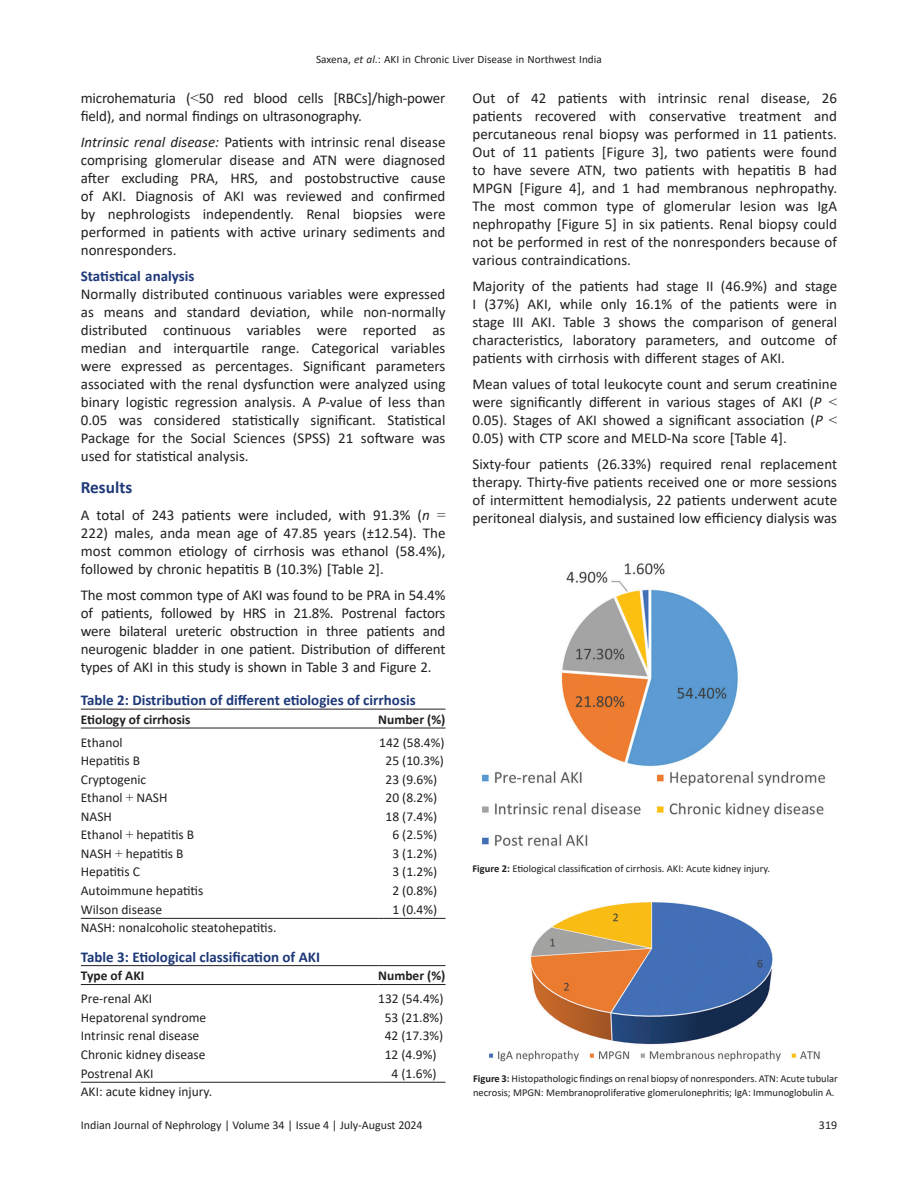
<style>
.page{position:relative;width:918px;height:1188px;background:#fff}
.page>*{position:absolute;margin:0;border:0;box-sizing:border-box;transform-origin:0 0}
.heading1{font:700 17.25px "Calibri";color:#1e3978}
.para{font:15px/18px "Calibri";letter-spacing:-.01em;color:#231f20;text-align:justify}
.para_last{font:15px/18px "Calibri";color:#231f20;text-align:justify}
.para_first_last{font:15px/18px "Calibri";color:#231f20;text-align:justify}
.para_first{font:15px/18px "Calibri";color:#231f20;text-align:justify}
.table_title{font:700 15px "Calibri";color:#1e3978}
.heading2{font:700 15px "Calibri";color:#1e3978}
.table_body{font:13.5px "Calibri";color:#231f20}
.table_footnote{font:13.5px "Calibri";color:#231f20}
.table_head{font:700 13.5px "Calibri";color:#231f20}
.t1{font:12px "Calibri";color:#231f20}
.t2{font:11.25px "Calibri";color:#231f20}
.float_figure_figure{font:10.5px/13.6px "Calibri";color:#231f20}
.s1{font-style:italic}
.s2{font-family:"Times New Roman"}
.s3{font-weight:700}
</style>
<div class="page">
<hr style="left:81px;top:918px;width:297px;height:1px;background:#231f20">
<hr style="left:378px;top:918px;width:68px;height:1px;background:#231f20">
<hr style="left:81px;top:709px;width:297px;height:1px;background:#231f20">
<hr style="left:378px;top:709px;width:68px;height:1px;background:#231f20">
<hr style="left:81px;top:728px;width:297px;height:1px;background:#231f20">
<hr style="left:378px;top:728px;width:68px;height:1px;background:#231f20">
<hr style="left:81px;top:1082px;width:297px;height:1px;background:#231f20">
<hr style="left:378px;top:1082px;width:68px;height:1px;background:#231f20">
<hr style="left:81px;top:965px;width:297px;height:1px;background:#231f20">
<hr style="left:378px;top:965px;width:68px;height:1px;background:#231f20">
<hr style="left:81px;top:984px;width:297px;height:1px;background:#231f20">
<hr style="left:378px;top:984px;width:68px;height:1px;background:#231f20">
<img style="left:483px;top:564px;width:343px;height:282px">
<img style="left:490px;top:903px;width:330px;height:159px">
<p class="t2" style="left:316px;top:51px;width:287px">Saxena, <span class="s1">et al</span>.: AKI in Chronic Liver Disease in Northwest India</p>
<p class="para" style="left:81px;top:89px;width:366px">microhematuria (<span class="s2">&lt;</span>50 red blood cells [RBCs]/high‑power field), and normal findings on ultrasonography.</p>
<p class="para_last" style="left:81px;top:132px;width:366px"><span class="s1">Intrinsic renal disease:</span> Patients with intrinsic renal disease comprising glomerular disease and ATN were diagnosed after excluding PRA, HRS, and postobstructive cause of AKI. Diagnosis of AKI was reviewed and confirmed by nephrologists independently. Renal biopsies were performed in patients with active urinary sediments and nonresponders.</p>
<p class="heading2" style="left:81px;top:265px;width:115px">Statistical analysis</p>
<p class="para_first_last" style="left:81px;top:285px;width:366px">Normally distributed continuous variables were expressed as means and standard deviation, while non‑normally distributed continuous variables were reported as median and interquartile range. Categorical variables were expressed as percentages. Significant parameters associated with the renal dysfunction were analyzed using binary logistic regression analysis. A <span class="s1">P</span>-value of less than 0.05 was considered statistically significant. Statistical Package for the Social Sciences (SPSS) 21 software was used for statistical analysis.</p>
<p class="heading1" style="left:81px;top:475px;width:53px">Results</p>
<p class="para_first" style="left:81px;top:505px;width:366px">A total of 243 patients were included, with 91.3% (<span class="s1">n</span> <span class="s2">= </span>222) males, anda mean age of 47.85 years (±12.54). The most common etiology of cirrhosis was ethanol (58.4%), followed by chronic hepatitis B (10.3%) [Table 2].</p>
<p class="para" style="left:81px;top:586px;width:366px">The most common type of AKI was found to be PRA in 54.4% of patients, followed by HRS in 21.8%. Postrenal factors were bilateral ureteric obstruction in three patients and neurogenic bladder in one patient. Distribution of different types of AKI in this study is shown in Table 3 and Figure 2.</p>
<p class="table_title" style="left:81px;top:689px;width:336px">Table 2: Distribution of different etiologies of cirrhosis</p>
<p class="table_head" style="left:81px;top:709px;width:111px">Etiology of cirrhosis</p>
<p class="table_head" style="left:378px;top:709px;width:69px">Number (%)</p>
<p class="table_body" style="left:81px;top:733px;width:43px">Ethanol</p>
<p class="table_body" style="left:379px;top:733px;width:67px">142 (58.4%)</p>
<p class="table_body" style="left:81px;top:751px;width:61px">Hepatitis B</p>
<p class="table_body" style="left:386px;top:751px;width:60px">25 (10.3%)</p>
<p class="table_body" style="left:81px;top:770px;width:67px">Cryptogenic</p>
<p class="table_body" style="left:386px;top:770px;width:53px">23 (9.6%)</p>
<p class="table_body" style="left:81px;top:788px;width:88px">Ethanol <span class="s2">+</span> NASH</p>
<p class="table_body" style="left:386px;top:788px;width:53px">20 (8.2%)</p>
<p class="table_body" style="left:81px;top:807px;width:33px">NASH</p>
<p class="table_body" style="left:386px;top:807px;width:53px">18 (7.4%)</p>
<p class="table_body" style="left:81px;top:825px;width:115px">Ethanol <span class="s2">+</span> hepatitis B</p>
<p class="table_body" style="left:392px;top:825px;width:46px">6 (2.5%)</p>
<p class="table_body" style="left:81px;top:844px;width:104px">NASH <span class="s2">+</span> hepatitis B</p>
<p class="table_body" style="left:392px;top:844px;width:46px">3 (1.2%)</p>
<p class="table_body" style="left:81px;top:862px;width:61px">Hepatitis C</p>
<p class="table_body" style="left:392px;top:862px;width:46px">3 (1.2%)</p>
<p class="table_body" style="left:81px;top:881px;width:124px">Autoimmune hepatitis</p>
<p class="table_body" style="left:392px;top:881px;width:46px">2 (0.8%)</p>
<p class="table_body" style="left:81px;top:900px;width:83px">Wilson disease</p>
<p class="table_body" style="left:392px;top:900px;width:46px">1 (0.4%)</p>
<p class="table_footnote" style="left:81px;top:918px;width:197px">NASH: nonalcoholic steatohepatitis.</p>
<p class="table_title" style="left:81px;top:946px;width:241px">Table 3: Etiological classification of AKI</p>
<p class="table_head" style="left:81px;top:966px;width:65px">Type of AKI</p>
<p class="table_head" style="left:378px;top:966px;width:69px">Number (%)</p>
<p class="table_body" style="left:81px;top:989px;width:73px">Pre‑renal AKI</p>
<p class="table_body" style="left:378px;top:989px;width:67px">132 (54.4%)</p>
<p class="table_body" style="left:81px;top:1008px;width:127px">Hepatorenal syndrome</p>
<p class="table_body" style="left:385px;top:1008px;width:60px">53 (21.8%)</p>
<p class="table_body" style="left:81px;top:1026px;width:120px">Intrinsic renal disease</p>
<p class="table_body" style="left:385px;top:1026px;width:60px">42 (17.3%)</p>
<p class="table_body" style="left:81px;top:1045px;width:126px">Chronic kidney disease</p>
<p class="table_body" style="left:385px;top:1045px;width:53px">12 (4.9%)</p>
<p class="table_body" style="left:81px;top:1064px;width:74px">Postrenal AKI</p>
<p class="table_body" style="left:392px;top:1064px;width:46px">4 (1.6%)</p>
<p class="table_footnote" style="left:81px;top:1082px;width:133px">AKI: acute kidney injury.</p>
<p class="t1" style="left:81px;top:1116px;width:343px">Indian Journal of Nephrology | Volume 34 | Issue 4 | July-August 2024</p>
<p class="para" style="left:472px;top:89px;width:366px">Out of 42 patients with intrinsic renal disease, 26 patients recovered with conservative treatment and percutaneous renal biopsy was performed in 11 patients.<br>Out of 11 patients [Figure 3], two patients were found to have severe ATN, two patients with hepatitis B had MPGN [Figure 4], and 1 had membranous nephropathy.<br>The most common type of glomerular lesion was IgA nephropathy [Figure 5] in six patients. Renal biopsy could not be performed in rest of the nonresponders because of various contraindications.</p>
<p class="para" style="left:472px;top:276px;width:366px">Majority of the patients had stage II (46.9%) and stage I (37%) AKI, while only 16.1% of the patients were in stage III AKI. Table 3 shows the comparison of general characteristics, laboratory parameters, and outcome of patients with cirrhosis with different stages of AKI.</p>
<p class="para" style="left:472px;top:375px;width:366px">Mean values of total leukocyte count and serum creatinine were significantly different in various stages of AKI (<span class="s1">P</span> <span class="s2">&lt; </span>0.05). Stages of AKI showed a significant association (<span class="s1">P</span> <span class="s2">&lt; </span>0.05) with CTP score and MELD‑Na score [Table 4].</p>
<p class="para_last" style="left:472px;top:454px;width:366px">Sixty‑four patients (26.33%) required renal replacement therapy. Thirty‑five patients received one or more sessions of intermittent hemodialysis, 22 patients underwent acute peritoneal dialysis, and sustained low efficiency dialysis was</p>
<p class="float_figure_figure" style="left:472px;top:861px;width:299px"><span class="s3">Figure 2:</span> Etiological classification of cirrhosis. AKI: Acute kidney injury.</p>
<p class="float_figure_figure" style="left:473px;top:1072px;width:366px"><span class="s3">Figure 3:</span> Histopathologic findings on renal biopsy of nonresponders. ATN: Acute tubular necrosis; MPGN: Membranoproliferative glomerulonephritis; IgA: Immunoglobulin A.</p>
<p class="t1" style="left:819px;top:1116px;width:20px">319</p>
</div>
